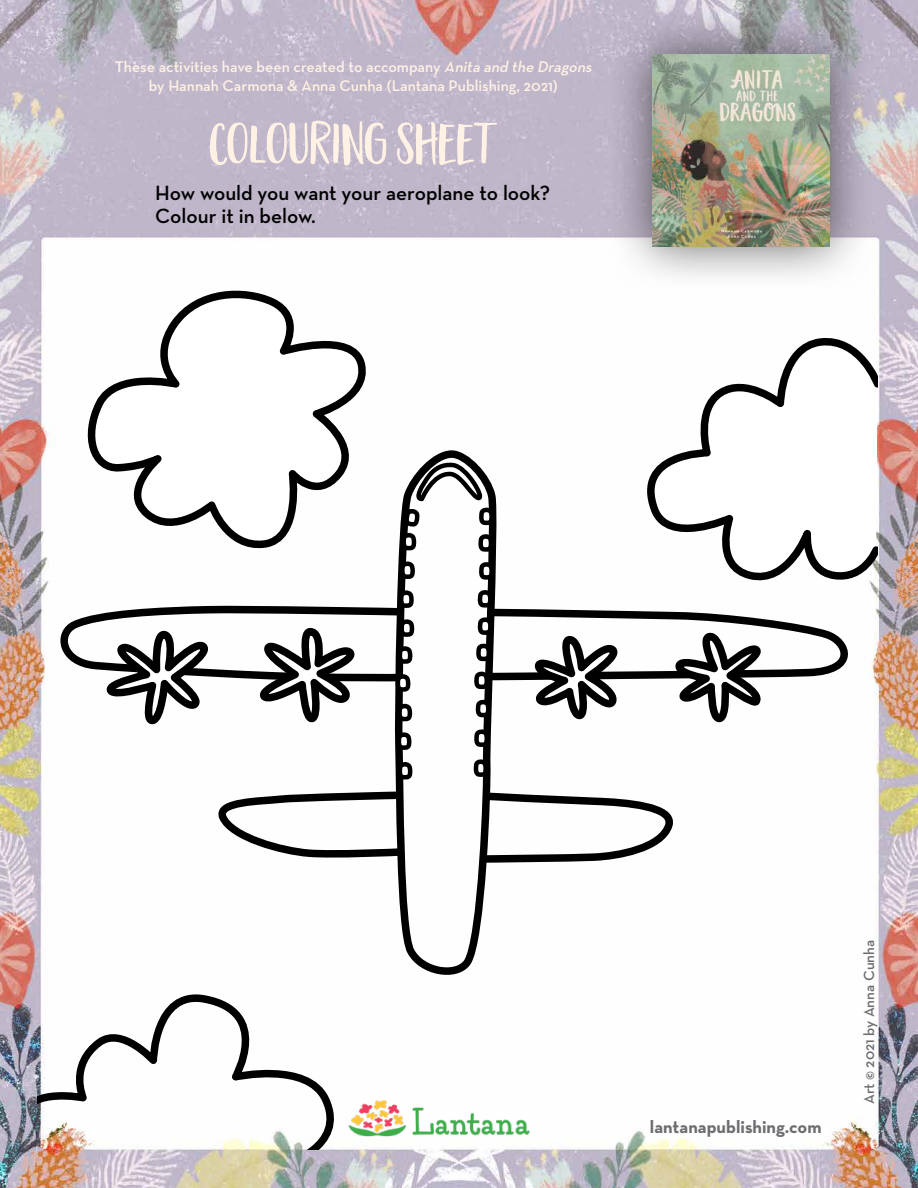
<style>
.page{position:relative;width:918px;height:1188px;background:#fff}
.page>*{position:absolute;margin:0;border:0;box-sizing:border-box;transform-origin:0 0}
.t1{font:54px "Garden Grown Caps";color:#fff1e4}
.t2{font:600 21px/22.6px "Neutraface Text";color:#000}
.t3{font:700 18px "Neutra Text";color:#6d6e71}
.t4{font:600 15.75px/18.9px "Neutraface Text";color:#fff1e4;text-align:center}
.t5{font:600 15px "Neutraface Text";color:#6d6e71}
.s1{font-style:italic}
</style>
<div class="page">
<img style="left:0;top:0;width:918px;height:1188px">
<img style="left:332px;top:1079px;width:213px;height:78px">
<div style="left:607px;top:8px;width:268px;height:284px;background:#000;opacity:.6"></div>
<img style="left:653px;top:54px;width:176px;height:192px">
<svg style="left:390px;top:447px;width:115px;height:541px"></svg>
<svg style="left:477px;top:789px;width:198px;height:77px"></svg>
<svg style="left:476px;top:563px;width:22px;height:21px"></svg>
<svg style="left:471px;top:590px;width:387px;height:161px"></svg>
<svg style="left:471px;top:760px;width:21px;height:21px"></svg>
<svg style="left:399px;top:459px;width:99px;height:97px"></svg>
<svg style="left:397px;top:562px;width:22px;height:21px"></svg>
<svg style="left:47px;top:591px;width:371px;height:135px"></svg>
<svg style="left:394px;top:733px;width:22px;height:21px"></svg>
<svg style="left:216px;top:763px;width:200px;height:100px"></svg>
<svg style="left:73px;top:290px;width:299px;height:259px"></svg>
<svg style="left:634px;top:337px;width:243px;height:257px"></svg>
<svg style="left:37px;top:981px;width:311px;height:168px"></svg>
<p class="t4" style="left:115px;top:57px;width:482px">These activities have been created to accompany <span class="s1">Anita and the Dragons </span>by Hannah Carmona &amp; Anna Cunha (Lantana Publishing, 2021)</p>
<h1 class="t1" style="left:211px;top:113px;width:289px">COLOURING SHEET</h1>
<h2 class="t2" style="left:155px;top:182px;width:396px">How would you want your aeroplane to look?<br>Colour it in below.</h2>
<p class="t3" style="left:650px;top:1116px;width:173px">lantanapublishing.com</p>
<p class="t5" style="left:860px;top:1104px;width:166px;rotate:-90deg">Art © 2021 by Anna Cunha</p>
</div>
